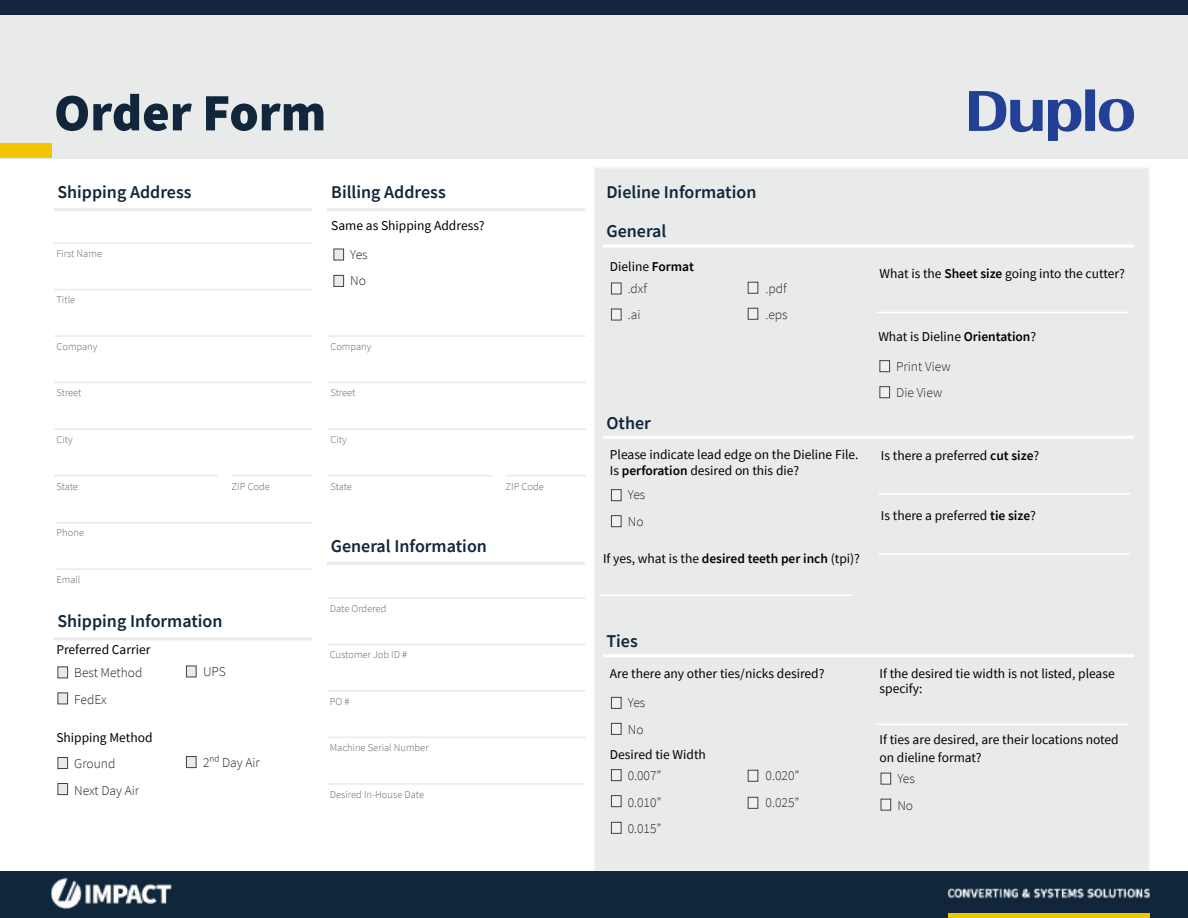
<style>
.page{position:relative;width:1188px;height:918px;background:#fff}
.page>*{position:absolute;margin:0;border:0;box-sizing:border-box;transform-origin:0 0}
.t1{font:900 52.5px "Source Sans Pro";color:#11263b}
.t2{font:600 18px/39.3px "Source Sans Pro";color:#11263c}
.t3{font:600 18px "Source Sans Pro";color:#11263b}
.t4{font:13.5px/18px "Source Sans Pro";color:#000}
.t5{font:300 13.5px/26.5px "Source Sans Pro";color:#212121}
.t6{font:300 10.5px "Source Sans Pro";color:#666665}
.s1{font-weight:600}
</style>
<div class="page">
<div style="left:0;top:0;width:1188px;height:158px;background:#e8ebea"></div>
<div style="left:594px;top:167px;width:556px;height:704px;background:#e8ebea;border:2px solid #f2f2f2"></div>
<div style="left:0;top:143px;width:52px;height:15px;background:#f3c400"></div>
<hr style="left:54px;top:242px;width:258px;height:2px;background:#e8ebea">
<hr style="left:327px;top:597px;width:258px;height:2px;background:#e8ebea">
<hr style="left:54px;top:289px;width:258px;height:1px;background:#e8ebea">
<hr style="left:327px;top:644px;width:258px;height:1px;background:#e8ebea">
<hr style="left:54px;top:335px;width:258px;height:2px;background:#e8ebea">
<hr style="left:327px;top:690px;width:258px;height:2px;background:#e8ebea">
<hr style="left:54px;top:382px;width:258px;height:1px;background:#e8ebea">
<hr style="left:327px;top:736px;width:258px;height:2px;background:#e8ebea">
<hr style="left:54px;top:428px;width:258px;height:2px;background:#e8ebea">
<hr style="left:327px;top:783px;width:258px;height:2px;background:#e8ebea">
<hr style="left:54px;top:475px;width:165px;height:1px;background:#e8ebea">
<hr style="left:231px;top:475px;width:81px;height:1px;background:#e8ebea">
<hr style="left:56px;top:522px;width:256px;height:1px;background:#e8ebea">
<hr style="left:56px;top:568px;width:256px;height:2px;background:#e8ebea">
<hr style="left:328px;top:335px;width:258px;height:2px;background:#e8ebea">
<hr style="left:328px;top:382px;width:258px;height:1px;background:#e8ebea">
<hr style="left:328px;top:428px;width:258px;height:2px;background:#e8ebea">
<hr style="left:877px;top:312px;width:252px;height:1px;background:#fff">
<hr style="left:877px;top:724px;width:252px;height:1px;background:#fff">
<hr style="left:601px;top:595px;width:252px;height:1px;background:#fff">
<hr style="left:878px;top:493px;width:252px;height:2px;background:#fff">
<hr style="left:878px;top:553px;width:252px;height:2px;background:#fff">
<hr style="left:328px;top:475px;width:165px;height:1px;background:#e8ebea">
<hr style="left:505px;top:475px;width:81px;height:1px;background:#e8ebea">
<div style="left:334px;top:249px;width:10px;height:11px;background:#e8ebea;border:1px solid #404246"></div>
<div style="left:334px;top:275px;width:10px;height:12px;background:#e8ebea;border:1px solid #404246"></div>
<div style="left:58px;top:667px;width:10px;height:11px;background:#e8ebea;border:1px solid #404246"></div>
<div style="left:58px;top:757px;width:10px;height:12px;background:#e8ebea;border:1px solid #404246"></div>
<div style="left:611px;top:283px;width:10px;height:11px;background:#f0f0f0;border:1px solid #404246"></div>
<div style="left:611px;top:769px;width:10px;height:12px;background:#f0f0f0;border:1px solid #404246"></div>
<div style="left:611px;top:489px;width:10px;height:12px;background:#f0f0f0;border:1px solid #404246"></div>
<div style="left:880px;top:361px;width:10px;height:11px;background:#f0f0f0;border:1px solid #404246"></div>
<div style="left:611px;top:697px;width:10px;height:12px;background:#f0f0f0;border:1px solid #404246"></div>
<div style="left:881px;top:773px;width:10px;height:11px;background:#f0f0f0;border:1px solid #404246"></div>
<div style="left:58px;top:693px;width:10px;height:11px;background:#e8ebea;border:1px solid #404246"></div>
<div style="left:58px;top:783px;width:10px;height:12px;background:#e8ebea;border:1px solid #404246"></div>
<div style="left:611px;top:309px;width:10px;height:11px;background:#f0f0f0;border:1px solid #404246"></div>
<div style="left:611px;top:795px;width:10px;height:12px;background:#f0f0f0;border:1px solid #404246"></div>
<div style="left:611px;top:516px;width:10px;height:11px;background:#f0f0f0;border:1px solid #404246"></div>
<div style="left:880px;top:387px;width:10px;height:11px;background:#f0f0f0;border:1px solid #404246"></div>
<div style="left:611px;top:723px;width:10px;height:12px;background:#f0f0f0;border:1px solid #404246"></div>
<div style="left:881px;top:799px;width:10px;height:11px;background:#f0f0f0;border:1px solid #404246"></div>
<div style="left:748px;top:282px;width:10px;height:11px;background:#f0f0f0;border:1px solid #404246"></div>
<div style="left:611px;top:822px;width:10px;height:12px;background:#f0f0f0;border:1px solid #404246"></div>
<div style="left:186px;top:666px;width:10px;height:11px;background:#e8ebea;border:1px solid #404246"></div>
<div style="left:186px;top:756px;width:10px;height:12px;background:#e8ebea;border:1px solid #404246"></div>
<div style="left:748px;top:308px;width:10px;height:11px;background:#f0f0f0;border:1px solid #404246"></div>
<div style="left:748px;top:770px;width:10px;height:11px;background:#f0f0f0;border:1px solid #404246"></div>
<div style="left:748px;top:797px;width:10px;height:12px;background:#f0f0f0;border:1px solid #404246"></div>
<hr style="left:603px;top:245px;width:531px;height:3px;background:#fff">
<hr style="left:603px;top:436px;width:531px;height:3px;background:#fff">
<hr style="left:603px;top:654px;width:531px;height:3px;background:#fff">
<hr style="left:54px;top:208px;width:258px;height:3px;background:#e8ebea">
<hr style="left:54px;top:637px;width:258px;height:3px;background:#e8ebea">
<hr style="left:327px;top:208px;width:258px;height:3px;background:#e8ebea">
<hr style="left:327px;top:562px;width:258px;height:3px;background:#e8ebea">
<svg style="left:969px;top:89px;width:165px;height:52px"></svg>
<div style="left:0;top:871px;width:1188px;height:47px;background:#10273b"></div>
<img style="left:85px;top:884px;width:87px;height:20px">
<img style="left:947px;top:888px;width:203px;height:11px">
<img style="left:51px;top:878px;width:30px;height:31px">
<div style="left:0;top:0;width:1188px;height:15px;background:#11263c"></div>
<div style="left:948px;top:913px;width:202px;height:5px;background:#f3c400"></div>
<h1 class="t1" style="left:54px;top:77px;width:274px">Order Form</h1>
<h2 class="t3" style="left:57px;top:180px;width:136px">Shipping Address</h2>
<p class="t6" style="left:56px;top:247px;width:47px">First Name</p>
<p class="t6" style="left:56px;top:293px;width:20px">Title</p>
<h2 class="t2" style="left:331px;top:172px;width:116px">Billing Address</h2>
<p class="t4" style="left:331px;top:216px;width:155px">Same as Shipping Address?</p>
<p class="t5" style="left:350px;top:241px;width:19px">Yes<br>No</p>
<p class="t6" style="left:56px;top:340px;width:42px">Company</p>
<p class="t6" style="left:56px;top:386px;width:27px">Street</p>
<p class="t6" style="left:56px;top:433px;width:18px">City</p>
<p class="t6" style="left:56px;top:480px;width:23px">State</p>
<p class="t6" style="left:56px;top:526px;width:29px">Phone</p>
<p class="t6" style="left:56px;top:573px;width:25px">Email</p>
<p class="t6" style="left:232px;top:480px;width:40px">ZIP Code</p>
<h2 class="t2" style="left:57px;top:601px;width:167px">Shipping Information</h2>
<p class="t4" style="left:56px;top:640px;width:96px">Preferred Carrier</p>
<p class="t5" style="left:74px;top:660px;width:70px">Best Method<br>FedEx</p>
<p class="t4" style="left:56px;top:728px;width:98px">Shipping Method</p>
<p class="t5" style="left:74px;top:750px;width:67px">Ground<br>Next Day Air</p>
<p class="t5" style="left:203px;top:658px;width:24px">UPS</p>
<p class="t5" style="left:203px;top:749px;width:58px">2nd Day Air</p>
<p class="t6" style="left:330px;top:340px;width:42px">Company</p>
<p class="t6" style="left:330px;top:386px;width:27px">Street</p>
<p class="t6" style="left:330px;top:433px;width:18px">City</p>
<p class="t6" style="left:330px;top:480px;width:23px">State</p>
<p class="t6" style="left:506px;top:480px;width:40px">ZIP Code</p>
<h2 class="t3" style="left:331px;top:534px;width:158px">General Information</h2>
<p class="t6" style="left:330px;top:602px;width:58px">Date Ordered</p>
<p class="t6" style="left:330px;top:648px;width:79px">Customer Job ID #</p>
<p class="t6" style="left:330px;top:695px;width:21px">PO #</p>
<p class="t6" style="left:330px;top:741px;width:100px">Machine Serial Number</p>
<p class="t6" style="left:330px;top:788px;width:96px">Desired In-House Date</p>
<h2 class="t2" style="left:606px;top:172px;width:152px">Dieline Information<br>General</h2>
<p class="t4" style="left:610px;top:258px;width:85px">Dieline <span class="s1">Format</span></p>
<p class="t5" style="left:628px;top:275px;width:21px">.dxf .ai</p>
<h2 class="t2" style="left:606px;top:403px;width:46px">Other</h2>
<p class="t5" style="left:766px;top:275px;width:24px">.pdf .eps</p>
<p class="t4" style="left:610px;top:447px;width:250px;line-height:16px">Please indicate lead edge on the Dieline File.<br>Is <span class="s1">perforation</span> desired on this die?</p>
<p class="t5" style="left:628px;top:481px;width:19px">Yes<br>No</p>
<p class="t4" style="left:603px;top:549px;width:258px">If yes, what is the <span class="s1">desired teeth per inch</span> (tpi)?</p>
<p class="t4" style="left:880px;top:264px;width:247px">What is the <span class="s1">Sheet size</span> going into the cutter?</p>
<p class="t4" style="left:878px;top:327px;width:159px">What is Dieline <span class="s1">Orientation</span>?</p>
<p class="t5" style="left:896px;top:353px;width:56px">Print View<br>Die View</p>
<p class="t4" style="left:881px;top:446px;width:160px">Is there a preferred <span class="s1">cut size</span>?</p>
<p class="t4" style="left:881px;top:506px;width:157px">Is there a preferred <span class="s1">tie size</span>?</p>
<h2 class="t2" style="left:606px;top:621px;width:33px">Ties</h2>
<p class="t4" style="left:610px;top:664px;width:216px">Are there any other ties/nicks desired?</p>
<p class="t5" style="left:628px;top:690px;width:19px">Yes<br>No</p>
<p class="t4" style="left:610px;top:745px;width:98px">Desired tie Width</p>
<p class="t5" style="left:628px;top:762px;width:35px;text-align:justify">0.007” 0.010” 0.015”</p>
<p class="t5" style="left:766px;top:763px;width:35px">0.020”<br>0.025”</p>
<p class="t4" style="left:880px;top:666px;width:237px;line-height:15px">If the desired tie width is not listed, please specify:</p>
<p class="t4" style="left:880px;top:730px;width:241px">If ties are desired, are their locations noted on dieline format?</p>
<p class="t5" style="left:897px;top:765px;width:19px">Yes<br>No</p>
</div>
